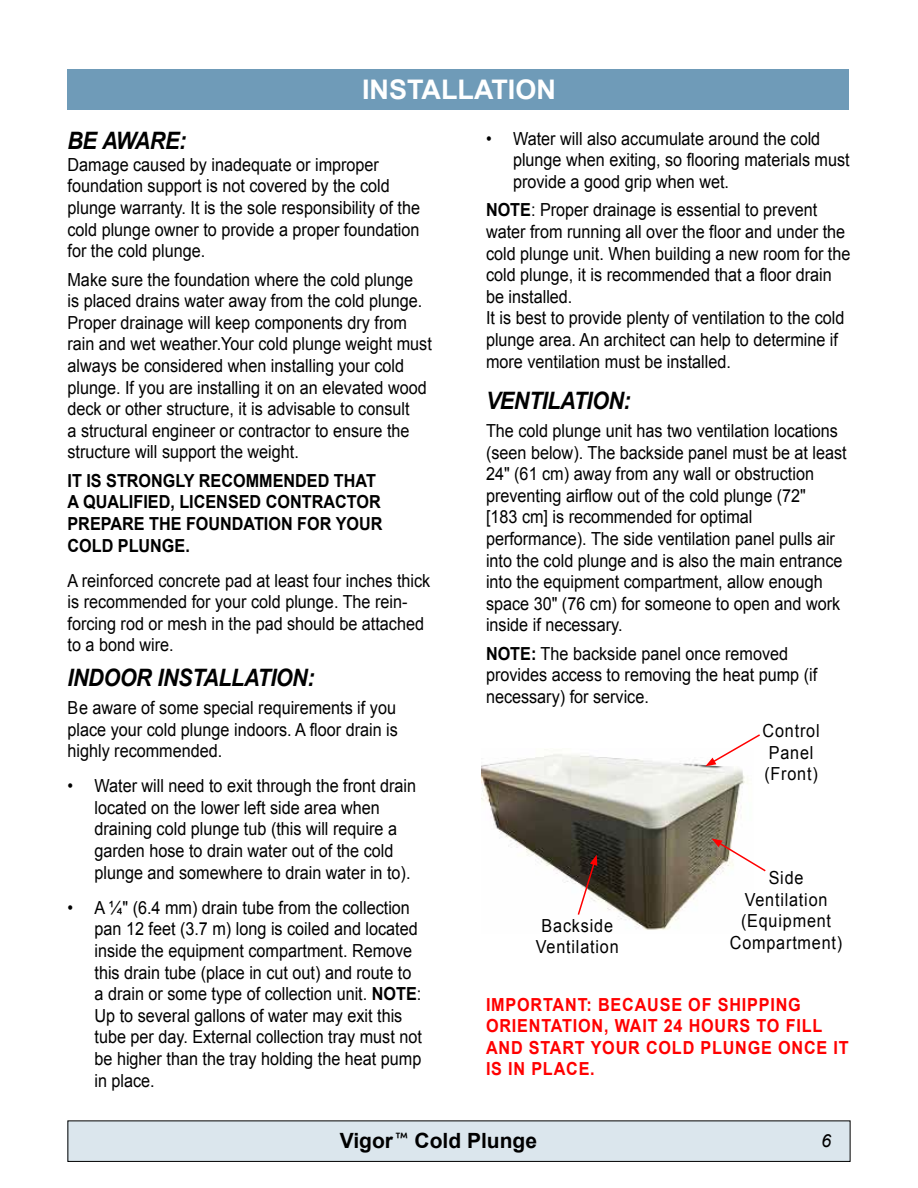
<style>
.page{position:relative;width:918px;height:1188px;background:#fff}
.page>*{position:absolute;margin:0;border:0;box-sizing:border-box;transform-origin:0 0}
.t1{font:700 27px "Arial";color:#fff}
.t2{font:italic 700 24px "Arial";letter-spacing:-.02em;color:#000;scale:.9 1}
.t3{font:700 21px "Arial";color:#000}
.t4{font:18px/21.6px "Arial";color:#000;scale:.9 1}
.t5{font:700 18px/21.6px "Arial";color:#000;scale:.9 1}
.t6{font:700 18px/21.6px "Arial";letter-spacing:.05em;color:#f00;scale:.9 1}
.t7{font:18px/21.6px "Arial";letter-spacing:.05em;color:#000;text-align:center;scale:.9 1}
.t8{font:italic 18px "Arial";color:#000}
.s1{font-weight:700}
</style>
<div class="page">
<div style="left:68px;top:1121px;width:782px;height:40px;background:#dbe6ed"></div>
<div style="left:68px;top:1120px;width:782px;height:42px;border:1px solid #000"></div>
<div style="left:68px;top:69px;width:781px;height:41px;background:#6f9bb8"></div>
<img style="left:482px;top:754px;width:263px;height:176px">
<svg style="left:712px;top:838px;width:54px;height:35px"></svg>
<svg style="left:577px;top:855px;width:20px;height:61px"></svg>
<svg style="left:705px;top:734px;width:55px;height:32px"></svg>
<h1 class="t1" style="left:362px;top:71px;width:195px">INSTALLATION</h1>
<h2 class="t2" style="left:68px;top:125px;width:133px">BE AWARE:</h2>
<p class="t4" style="left:68px;top:154px;width:393px">Damage caused by inadequate or improper foundation support is not covered by the cold plunge warranty. It is the sole responsibility of the cold plunge owner to provide a proper foundation for the cold plunge.</p>
<p class="t4" style="left:68px;top:269px;width:406px">Make sure the foundation where the cold plunge<br>is placed drains water away from the cold plunge.<br>Proper drainage will keep components dry from rain and wet weather.Your cold plunge weight must always be considered when installing your cold plunge. If you are installing it on an elevated wood deck or other structure, it is advisable to consult<br>a structural engineer or contractor to ensure the structure will support the weight.</p>
<p class="t5" style="left:68px;top:470px;width:352px">IT IS STRONGLY RECOMMENDED THAT<br>A QUALIFIED, LICENSED CONTRACTOR<br>PREPARE THE FOUNDATION FOR YOUR<br>COLD PLUNGE.</p>
<p class="t4" style="left:68px;top:570px;width:405px">A reinforced concrete pad at least four inches thick is recommended for your cold plunge. The rein&shy;forcing rod or mesh in the pad should be attached to a bond wire.</p>
<h2 class="t2" style="left:68px;top:661px;width:276px">INDOOR INSTALLATION:</h2>
<p class="t4" style="left:68px;top:697px;width:369px;text-align:justify">Be aware of some special requirements if you place your cold plunge indoors. A floor drain is highly recommended.</p>
<p class="t4" style="left:95px;top:775px;width:359px;text-indent:-27px">• Water will need to exit through the front drain located on the lower left side area when draining cold plunge tub (this will require a garden hose to drain water out of the cold plunge and somewhere to drain water in to).</p>
<p class="t4" style="left:95px;top:897px;width:365px;text-indent:-27px">• A ¼" (6.4 mm) drain tube from the collection pan 12 feet (3.7 m) long is coiled and located inside the equipment compartment. Remove this drain tube (place in cut out) and route to a drain or some type of collection unit. <span class="s1">NOTE</span>:<br>Up to several gallons of water may exit this tube per day. External collection tray must not be higher than the tray holding the heat pump in place.</p>
<p class="t4" style="left:513px;top:128px;width:376px;text-indent:-27px">• Water will also accumulate around the cold plunge when exiting, so flooring materials must provide a good grip when wet.</p>
<p class="t4" style="left:486px;top:199px;width:406px"><span class="s1">NOTE</span>: Proper drainage is essential to prevent water from running all over the floor and under the cold plunge unit. When building a new room for the cold plunge, it is recommended that a floor drain be installed.<br>It is best to provide plenty of ventilation to the cold plunge area. An architect can help to determine if more ventilation must be installed.</p>
<h2 class="t2" style="left:486px;top:384px;width:162px">VENTILATION:</h2>
<p class="t4" style="left:486px;top:420px;width:402px">The cold plunge unit has two ventilation locations (seen below). The backside panel must be at least 24" (61 cm) away from any wall or obstruction preventing airflow out of the cold plunge (72"<br>[183 cm] is recommended for optimal performance). The side ventilation panel pulls air into the cold plunge and is also the main entrance into the equipment compartment, allow enough space 30" (76 cm) for someone to open and work inside if necessary.</p>
<p class="t4" style="left:486px;top:643px;width:370px"><span class="s1">NOTE:</span> The backside panel once removed provides access to removing the heat pump (if necessary) for service.</p>
<p class="t7" style="left:536px;top:915px;width:94px">Backside<br>Ventilation</p>
<p class="t7" style="left:763px;top:720px;width:65px;text-align:left">Control<br>Panel (Front)</p>
<p class="t7" style="left:730px;top:867px;width:126px">Side<br>Ventilation (Equipment<br>Compartment)</p>
<p class="t6" style="left:486px;top:994px;width:405px">IMPORTANT: BECAUSE OF SHIPPING<br>ORIENTATION, WAIT 24 HOURS TO FILL<br>AND START YOUR COLD PLUNGE ONCE IT<br>IS IN PLACE.</p>
<p class="t3" style="left:340px;top:1127px;width:199px">Vigor <sup>™</sup> Cold Plunge</p>
<p class="t8" style="left:821px;top:1129px;width:12px">6</p>
</div>
